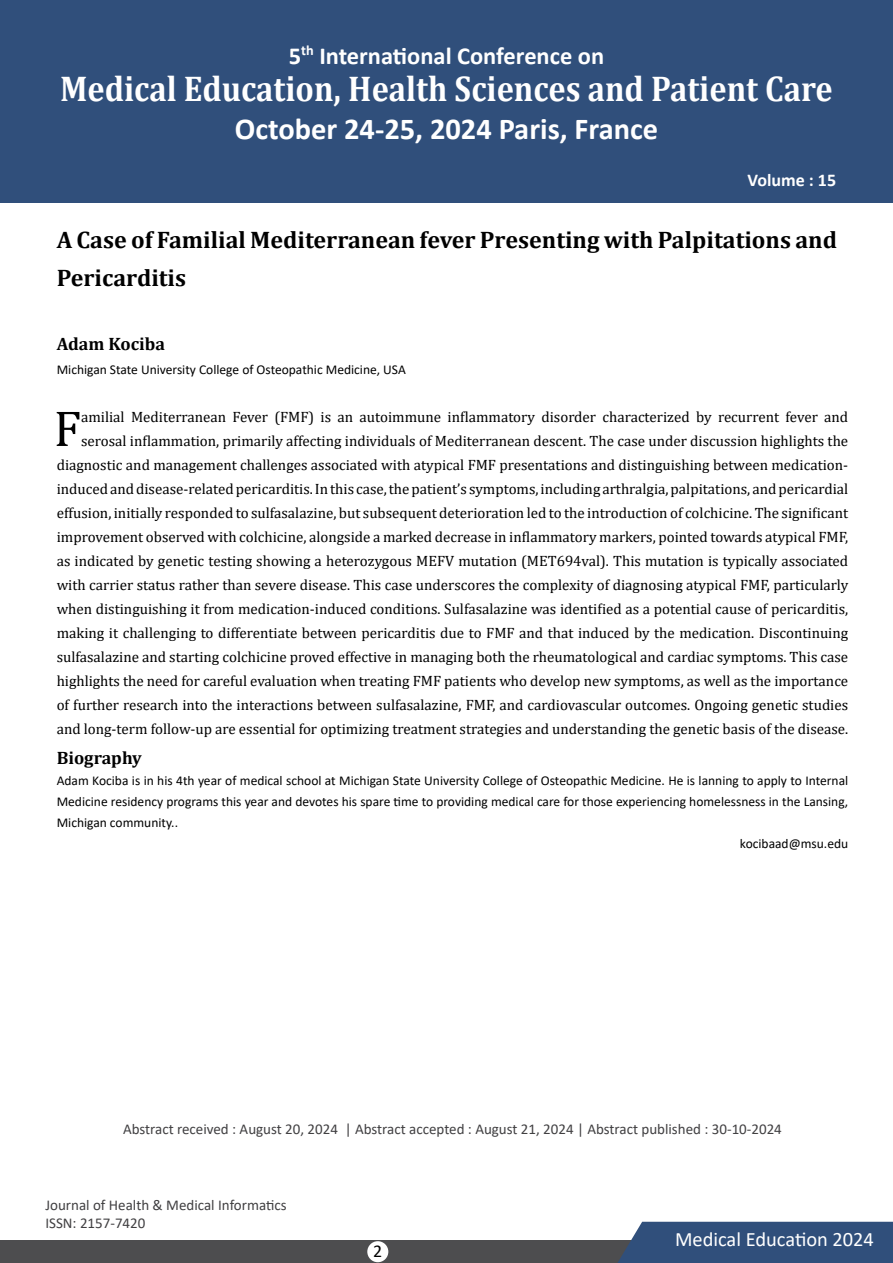
<style>
.page{position:relative;width:893px;height:1263px;background:#fff}
.page>*{position:absolute;margin:0;border:0;box-sizing:border-box;transform-origin:0 0}
.t1{font:51px "Cambria";color:#000}
.t2{font:700 36px "Cambria";color:#fff;scale:.9 1}
.t3{font:700 30.45px "Calibri";color:#fff}
.t4{font:700 24.45px "Calibri";color:#fff}
.t5{font:700 24px/37.5px "Cambria";color:#000}
.t6{font:20.4px "Calibri";color:#fff}
.t7{font:700 18px "Cambria";color:#000}
.t8{font:700 18px "Calibri";color:#fff}
.t9{font:18px "Calibri";color:#000}
.t10{font:15px/24px "Cambria";color:#000;text-align:right}
.t11{font:15px/18px "Calibri";color:#414042}
.t12{font:13.5px "Calibri";color:#000}
</style>
<div class="page">
<div style="left:0;top:0;width:893px;height:203px;background:#304f7b"></div>
<div style="left:0;top:1240px;width:668px;height:23px;background:#4d4d4f"></div>
<div style="left:617px;top:1222px;width:276px;height:41px;background:#304f7b"></div>
<div style="left:367px;top:1241px;width:21px;height:21px;background:#fff;border-radius:50%"></div>
<h3 class="t4" style="left:289px;top:38px;width:317px">5<sup>th</sup> International Conference on</h3>
<h2 class="t2" style="left:60px;top:63px;width:860px">Medical Education, Health Sciences and Patient Care</h2>
<h3 class="t3" style="left:235px;top:107px;width:425px">October 24-25, 2024 Paris, France</h3>
<p class="t8" style="left:748px;top:168px;width:90px">Volume : 15</p>
<h3 class="t5" style="left:57px;top:221px;width:782px">A Case of Familial Mediterranean fever Presenting with Palpitations and<br>Pericarditis</h3>
<p class="t7" style="left:57px;top:331px;width:110px">Adam Kociba</p>
<p class="t12" style="left:57px;top:360px;width:351px">Michigan State University College of Osteopathic Medicine, USA</p>
<h1 class="t1" style="left:54px;top:398px;width:29px">F</h1>
<p class="t10" style="left:57px;top:405px;width:793px">amilial Mediterranean Fever (FMF) is an autoimmune inflammatory disorder characterized by recurrent fever and serosal inflammation, primarily affecting individuals of Mediterranean descent. The case under discussion highlights the diagnostic and management challenges associated with atypical FMF presentations and distinguishing between medication&shy;induced and disease-related pericarditis. In this case, the patient’s symptoms, including arthralgia, palpitations, and pericardial effusion, initially responded to sulfasalazine, but subsequent deterioration led to the introduction of colchicine. The significant improvement observed with colchicine, alongside a marked decrease in inflammatory markers, pointed towards atypical FMF, as indicated by genetic testing showing a heterozygous MEFV mutation (MET694val). This mutation is typically associated with carrier status rather than severe disease. This case underscores the complexity of diagnosing atypical FMF, particularly when distinguishing it from medication-induced conditions. Sulfasalazine was identified as a potential cause of pericarditis, making it challenging to differentiate between pericarditis due to FMF and that induced by the medication. Discontinuing sulfasalazine and starting colchicine proved effective in managing both the rheumatological and cardiac symptoms. This case highlights the need for careful evaluation when treating FMF patients who develop new symptoms, as well as the importance of further research into the interactions between sulfasalazine, FMF, and cardiovascular outcomes. Ongoing genetic studies and long-term follow-up are essential for optimizing treatment strategies and understanding the genetic basis of the disease.</p>
<p class="t7" style="left:57px;top:745px;width:87px">Biography</p>
<p class="t12" style="left:57px;top:771px;width:793px">Adam Kociba is in his 4th year of medical school at Michigan State University College of Osteopathic Medicine. He is lanning to apply to Internal</p>
<p class="t12" style="left:57px;top:792px;width:793px">Medicine residency programs this year and devotes his spare time to providing medical care for those experiencing homelessness in the Lansing,</p>
<p class="t12" style="left:57px;top:813px;width:123px">Michigan community..</p>
<p class="t12" style="left:740px;top:834px;width:110px">kocibaad@msu.edu</p>
<p class="t11" style="left:123px;top:1119px;width:660px">Abstract received : August 20, 2024 | Abstract accepted : August 21, 2024 | Abstract published : 30-10-2024</p>
<p class="t11" style="left:45px;top:1196px;width:243px">Journal of Health &amp; Medical Informatics<br>ISSN: 2157-7420</p>
<p class="t9" style="left:373px;top:1239px;width:11px">2</p>
<h3 class="t6" style="left:675px;top:1225px;width:200px">Medical Education 2024</h3>
</div>
